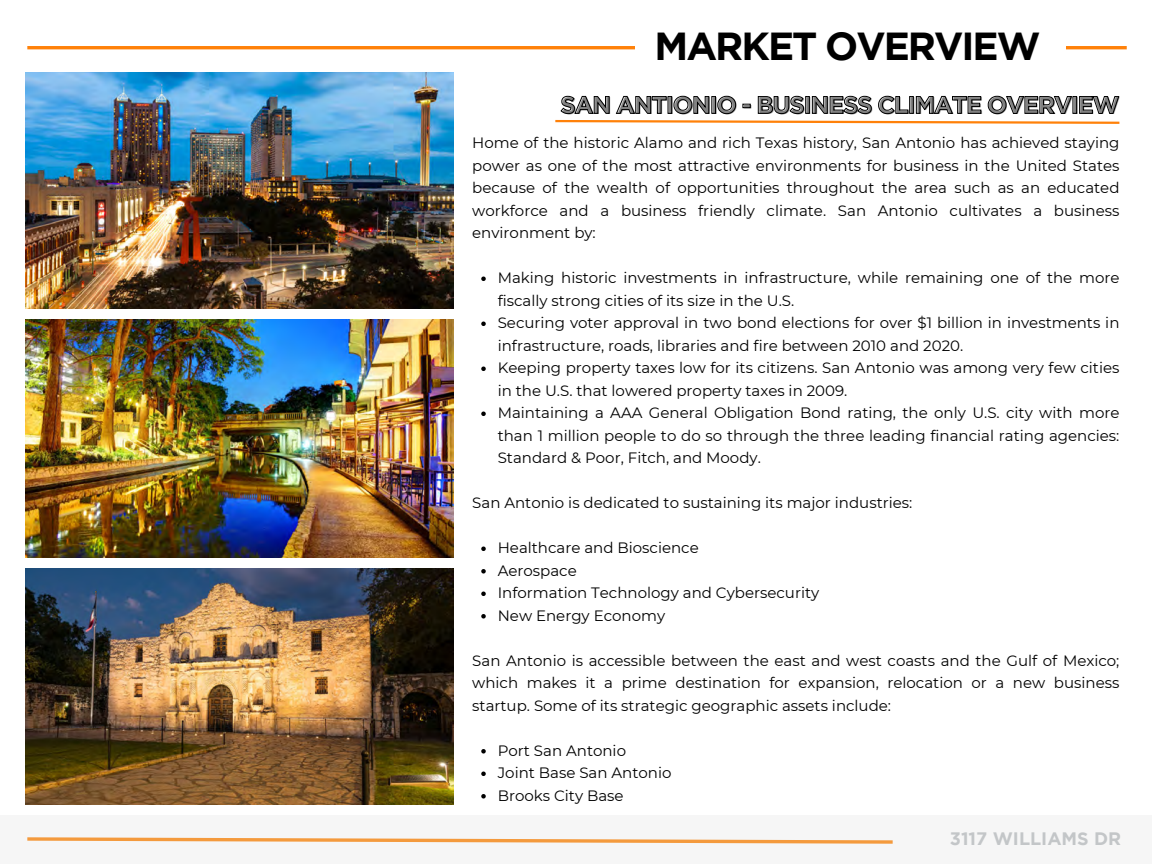
<style>
.page{position:relative;width:1152px;height:864px;background:#fff}
.page>*{position:absolute;margin:0;border:0;box-sizing:border-box;transform-origin:0 0}
.t1{font:700 39px "Gotham";letter-spacing:-.05em;color:#000}
.t2{font:700 24px "Gotham";letter-spacing:-.05em;color:#808080}
.t3{font:700 18px "Gotham";color:#c3c6c8}
.t4{font:15px/22.5px "Montserrat";color:#000;text-align:justify}
</style>
<div class="page">
<div style="left:0;top:815px;width:1152px;height:49px;background:#f6f6f6"></div>
<svg style="left:27px;top:837px;width:866px;height:7px"></svg>
<img style="left:25px;top:72px;width:429px;height:237px">
<img style="left:25px;top:320px;width:429px;height:237px">
<img style="left:25px;top:568px;width:429px;height:237px">
<svg style="left:481px;top:277px;width:5px;height:4px"></svg>
<svg style="left:481px;top:322px;width:5px;height:4px"></svg>
<svg style="left:481px;top:367px;width:5px;height:4px"></svg>
<svg style="left:481px;top:412px;width:5px;height:4px"></svg>
<svg style="left:481px;top:547px;width:5px;height:4px"></svg>
<svg style="left:481px;top:569px;width:5px;height:5px"></svg>
<svg style="left:481px;top:592px;width:5px;height:4px"></svg>
<svg style="left:481px;top:614px;width:5px;height:5px"></svg>
<svg style="left:481px;top:749px;width:5px;height:5px"></svg>
<svg style="left:481px;top:772px;width:5px;height:4px"></svg>
<svg style="left:481px;top:794px;width:5px;height:5px"></svg>
<svg style="left:555px;top:95px;width:565px;height:29px"></svg>
<hr style="left:27px;top:46px;width:1100px;height:3px;background:#ff8109">
<div style="left:635px;top:19px;width:431px;height:61px;background:#fff"></div>
<h3 class="t1" style="left:655px;top:31px;width:387px">MARKET OVERVIEW</h3>
<h2 class="t2" style="left:561px;top:97px;width:561px">SAN ANTIONIO - BUSINESS CLIMATE OVERVIEW</h2>
<p class="t4" style="left:472px;top:132px;width:649px">Home of the historic Alamo and rich Texas history, San Antonio has achieved staying power as one of the most attractive environments for business in the United States because of the wealth of opportunities throughout the area such as an educated workforce and a business friendly climate. San Antonio cultivates a business environment by:</p>
<p class="t4" style="left:498px;top:267px;width:623px">Making historic investments in infrastructure, while remaining one of the more fiscally strong cities of its size in the U.S.</p>
<p class="t4" style="left:498px;top:312px;width:623px">Securing voter approval in two bond elections for over $1 billion in investments in infrastructure, roads, libraries and fire between 2010 and 2020.</p>
<p class="t4" style="left:498px;top:357px;width:623px">Keeping property taxes low for its citizens. San Antonio was among very few cities in the U.S. that lowered property taxes in 2009.</p>
<p class="t4" style="left:498px;top:402px;width:623px">Maintaining a AAA General Obligation Bond rating, the only U.S. city with more than 1 million people to do so through the three leading financial rating agencies:<br>Standard &amp; Poor, Fitch, and Moody.</p>
<p class="t4" style="left:472px;top:492px;width:442px">San Antonio is dedicated to sustaining its major industries:</p>
<p class="t4" style="left:498px;top:537px;width:203px">Healthcare and Bioscience</p>
<p class="t4" style="left:498px;top:559px;width:81px">Aerospace</p>
<p class="t4" style="left:498px;top:582px;width:323px">Information Technology and Cybersecurity</p>
<p class="t4" style="left:498px;top:604px;width:169px">New Energy Economy</p>
<p class="t4" style="left:472px;top:649px;width:649px">San Antonio is accessible between the east and west coasts and the Gulf of Mexico; which makes it a prime destination for expansion, relocation or a new business startup. Some of its strategic geographic assets include:</p>
<p class="t4" style="left:498px;top:739px;width:130px">Port San Antonio</p>
<p class="t4" style="left:498px;top:762px;width:175px">Joint Base San Antonio</p>
<p class="t4" style="left:498px;top:784px;width:127px">Brooks City Base</p>
<h1 class="t3" style="left:950px;top:832px;width:173px">3117 WILLIAMS DR</h1>
</div>
